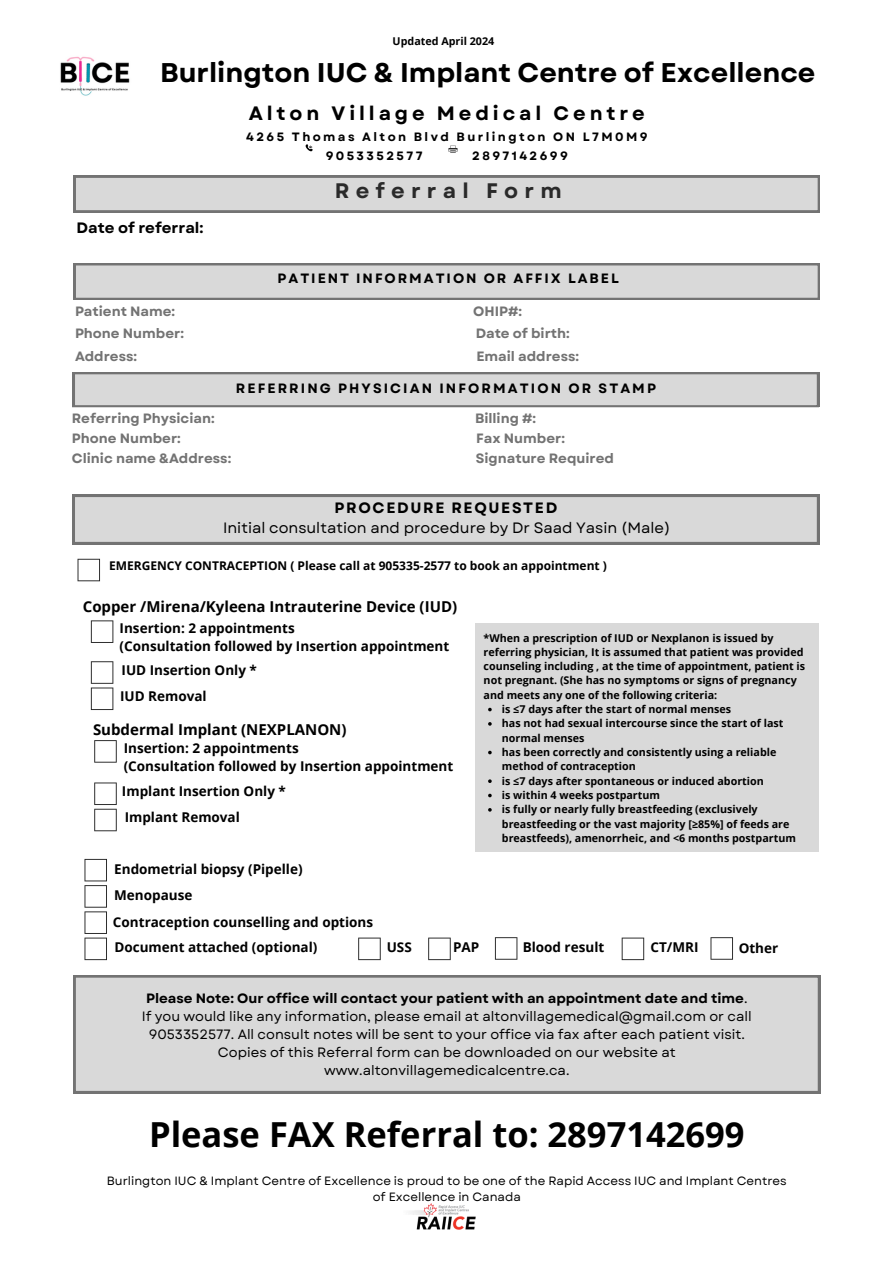
<style>
.page{position:relative;width:894px;height:1264px;background:#fff}
.page>*{position:absolute;margin:0;border:0;box-sizing:border-box;transform-origin:0 0}
.t1{font:700 34.5px "Open Sans";color:#000}
.t2{font:700 27px "Garet";color:#000}
.t3{font:700 21px "Garet";letter-spacing:.295em;color:#2a2a2a}
.t4{font:700 19.35px "Garet";letter-spacing:.2em;color:#000}
.t5{font:700 15px "Open Sans";color:#000}
.t6{font:15px "Garet";color:#000}
.t7{font:700 15px "Garet";letter-spacing:.11em;color:#000}
.t8{font:700 15px "Garet";color:#000}
.t9{font:700 13.5px "Open Sans";color:#000}
.t10{font:13.5px/18px "Garet";color:#000;text-align:center}
.t11{font:700 13.5px "Garet";color:#737373}
.t12{font:700 13.5px "Garet";color:#000}
.t13{font:700 13.5px "Garet";letter-spacing:.145em;color:#000}
.t14{font:12px/16px "Garet";color:#000;text-align:center}
.t15{font:700 12px "Open Sans";color:#000}
.t16{font:700 12px "Garet";letter-spacing:.2em;color:#000}
.t17{font:700 10.8px/14.2px "Open Sans";color:#000}
.s1{font-weight:400}
</style>
<div class="page">
<svg style="left:305px;top:144px;width:8px;height:7px"></svg>
<svg style="left:448px;top:145px;width:10px;height:8px"></svg>
<img style="left:60px;top:56px;width:70px;height:40px">
<svg style="left:74px;top:263px;width:745px;height:37px;background:#cbcbcb"></svg>
<svg style="left:73px;top:372px;width:745px;height:35px;background:#ccc"></svg>
<div style="left:74px;top:975px;width:745px;height:118px;background:#d9d9d9"></div>
<img style="left:410px;top:1203px;width:66px;height:27px">
<svg style="left:74px;top:176px;width:745px;height:36px;background:#cdcdcd"></svg>
<svg style="left:73px;top:495px;width:745px;height:49px;background:#cfcfcf"></svg>
<svg style="left:91px;top:620px;width:22px;height:23px"></svg>
<svg style="left:84px;top:858px;width:23px;height:102px"></svg>
<svg style="left:358px;top:937px;width:22px;height:23px"></svg>
<svg style="left:428px;top:937px;width:22px;height:23px"></svg>
<svg style="left:495px;top:937px;width:22px;height:22px"></svg>
<svg style="left:621px;top:937px;width:23px;height:23px"></svg>
<svg style="left:710px;top:937px;width:22px;height:22px"></svg>
<svg style="left:77px;top:559px;width:23px;height:22px"></svg>
<svg style="left:91px;top:661px;width:22px;height:49px"></svg>
<svg style="left:94px;top:740px;width:23px;height:22px"></svg>
<svg style="left:94px;top:782px;width:23px;height:49px"></svg>
<div style="left:474px;top:623px;width:344px;height:229px;background:#d9d9d9"></div>
<svg style="left:488px;top:779px;width:3px;height:4px"></svg>
<p class="t17" style="left:392px;top:34px;width:103px">Updated April 2024</p>
<p class="t2" style="left:160px;top:53px;width:656px">Burlington IUC &amp; Implant Centre of Excellence</p>
<h3 class="t4" style="left:249px;top:99px;width:397px">Alton Village Medical Centre</h3>
<p class="t16" style="left:246px;top:128px;width:402px">4265 Thomas Alton Blvd Burlington ON L7M0M9</p>
<p class="t16" style="left:325px;top:147px;width:98px">9053352577</p>
<p class="t16" style="left:472px;top:147px;width:97px">2897142699</p>
<p class="t8" style="left:77px;top:217px;width:128px">Date of referral:</p>
<h6 class="t3" style="left:334px;top:176px;width:228px">Referral Form</h6>
<p class="t13" style="left:277px;top:268px;width:342px">PATIENT INFORMATION OR AFFIX LABEL</p>
<p class="t11" style="left:75px;top:301px;width:102px">Patient Name:</p>
<p class="t11" style="left:473px;top:301px;width:50px">OHIP#:</p>
<p class="t11" style="left:75px;top:324px;width:110px">Phone Number:</p>
<p class="t11" style="left:475px;top:324px;width:96px">Date of birth:</p>
<h3 class="t11" style="left:75px;top:346px;width:64px">Address:</h3>
<h3 class="t11" style="left:476px;top:346px;width:104px">Email address:</h3>
<p class="t13" style="left:236px;top:379px;width:421px">REFERRING PHYSICIAN INFORMATION OR STAMP</p>
<p class="t11" style="left:72px;top:408px;width:144px">Referring Physician:</p>
<p class="t11" style="left:475px;top:408px;width:62px">Billing #:</p>
<h6 class="t11" style="left:72px;top:428px;width:110px">Phone Number:</h6>
<h6 class="t11" style="left:476px;top:428px;width:90px">Fax Number:</h6>
<p class="t11" style="left:72px;top:449px;width:161px">Clinic name &amp;Address:</p>
<p class="t11" style="left:475px;top:449px;width:140px">Signature Required</p>
<h3 class="t7" style="left:334px;top:496px;width:224px">PROCEDURE REQUESTED</h3>
<h3 class="t6" style="left:223px;top:517px;width:448px">Initial consultation and procedure by Dr Saad Yasin (Male)</h3>
<p class="t15" style="left:109px;top:557px;width:499px">EMERGENCY CONTRACEPTION ( Please call at 905335-2577 to book an appointment )</p>
<p class="t5" style="left:83px;top:596px;width:376px">Copper /Mirena/Kyleena Intrauterine Device (IUD)</p>
<h4 class="t9" style="left:120px;top:618px;width:176px">Insertion: 2 appointments</h4>
<p class="t9" style="left:120px;top:636px;width:331px">(Consultation followed by Insertion appointment</p>
<p class="t9" style="left:121px;top:660px;width:137px">IUD Insertion Only *</p>
<p class="t9" style="left:120px;top:686px;width:88px">IUD Removal</p>
<p class="t5" style="left:93px;top:718px;width:255px">Subdermal Implant (NEXPLANON)</p>
<p class="t9" style="left:124px;top:739px;width:176px">Insertion: 2 appointments</p>
<p class="t9" style="left:124px;top:757px;width:331px">(Consultation followed by Insertion appointment</p>
<p class="t9" style="left:125px;top:807px;width:117px">Implant Removal</p>
<p class="t9" style="left:122px;top:781px;width:165px">Implant Insertion Only *</p>
<p class="t9" style="left:114px;top:859px;width:190px">Endometrial biopsy (Pipelle)</p>
<p class="t9" style="left:114px;top:885px;width:80px">Menopause</p>
<p class="t9" style="left:113px;top:912px;width:261px">Contraception counselling and options</p>
<p class="t17" style="left:483px;top:630px;width:323px">*When a prescription of IUD or Nexplanon is issued by referring physician, It is assumed that patient was provided counseling including , at the time of appointment, patient is not pregnant. (She has no symptoms or signs of pregnancy and meets any one of the following criteria:</p>
<p class="t17" style="left:501px;top:701px;width:231px">is ≤7 days after the start of normal menses</p>
<p class="t17" style="left:501px;top:716px;width:283px">has not had sexual intercourse since the start of last normal menses</p>
<p class="t17" style="left:501px;top:744px;width:276px">has been correctly and consistently using a reliable method of contraception</p>
<p class="t17" style="left:501px;top:773px;width:263px">is ≤7 days after spontaneous or induced abortion</p>
<p class="t17" style="left:501px;top:787px;width:160px">is within 4 weeks postpartum</p>
<p class="t17" style="left:501px;top:802px;width:295px">is fully or nearly fully breastfeeding (exclusively breastfeeding or the vast majority [≥85%] of feeds are breastfeeds), amenorrheic, and &lt;6 months postpartum</p>
<h4 class="t9" style="left:114px;top:937px;width:204px">Document attached (optional)</h4>
<p class="t9" style="left:453px;top:937px;width:28px">PAP</p>
<p class="t9" style="left:386px;top:937px;width:27px">USS</p>
<p class="t9" style="left:522px;top:937px;width:83px">Blood result</p>
<p class="t9" style="left:650px;top:937px;width:50px">CT/MRI</p>
<p class="t9" style="left:738px;top:938px;width:41px">Other</p>
<p class="t12" style="left:146px;top:988px;width:602px">Please Note: Our office will contact your patient with an appointment date and time<span class="s1">.</span></p>
<p class="t10" style="left:142px;top:1007px;width:611px">If you would like any information, please email at altonvillagemedical@gmail.com or call<br>9053352577. All consult notes will be sent to your office via fax after each patient visit.</p>
<p class="t10" style="left:218px;top:1043px;width:459px">Copies of this Referral form can be downloaded on our website at www.altonvillagemedicalcentre.ca.</p>
<p class="t1" style="left:149px;top:1110px;width:597px">Please FAX Referral to: 2897142699</p>
<p class="t14" style="left:107px;top:1172px;width:681px">Burlington IUC &amp; Implant Centre of Excellence is proud to be one of the Rapid Access IUC and Implant Centres of Excellence in Canada</p>
</div>
